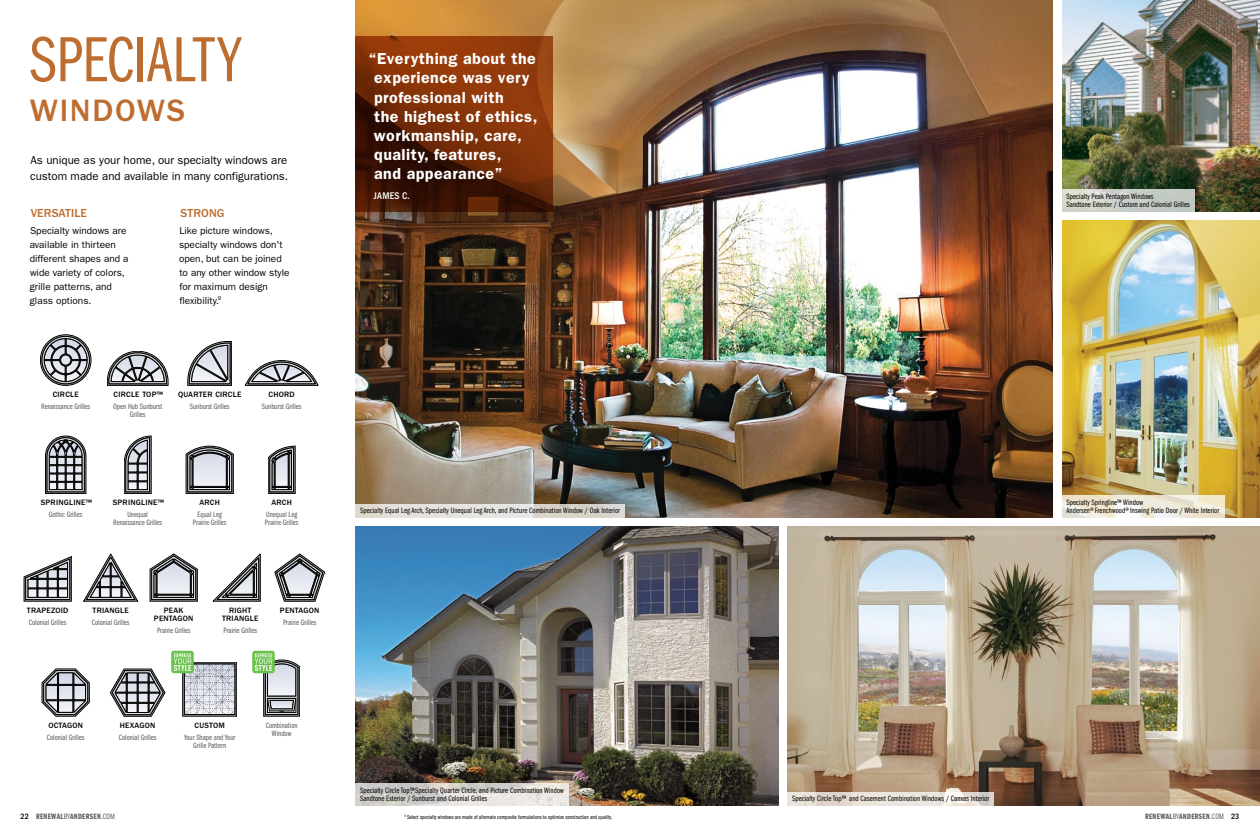
<style>
.page{position:relative;width:1260px;height:828px;background:#fff}
.page>*{position:absolute;margin:0;border:0;box-sizing:border-box;transform-origin:0 0}
.t1{font:66px "ITC Franklin Gothic Std Bk Cp";color:#be6d30}
.t2{font:500 32px "ITC Franklin Gothic Std";letter-spacing:.05em;color:#be6d30}
.t3{font:600 16px/19.2px "ITC Franklin Gothic Std";letter-spacing:.03em;color:#fff}
.t4{font:500 12px "ITC Franklin Gothic Std";letter-spacing:.01em;color:#be6d30}
.t5{font:11.5px/16px "ITC Franklin Gothic Std";color:#000}
.t6{font:10px/14px "ITC Franklin Gothic Std";color:#000}
.t7{font:500 condensed 10px "ITC Franklin Gothic Std";letter-spacing:.02em;color:#fff}
.t8{font:8px/8.5px "ITC Franklin Gothic Std Bk Cp";letter-spacing:.01em;color:#000}
.t9{font:8px/8px "ITC Franklin Gothic Std Bk Cp";color:#58595b;text-align:center}
.t10{font:500 8px/8px "ITC Franklin Gothic Std";letter-spacing:.03em;color:#000;text-align:center}
.t11{font:8px "ITC Franklin Gothic Std Dm Cp";letter-spacing:.04em;color:#58595b}
.t12{font:6px "ITC Franklin Gothic Std Bk Cp";color:#000}
.s1{font-family:"ITC Franklin Gothic Std";font-weight:500;font-stretch:condensed;color:#000}
.s2{font-family:"ITC Franklin Gothic Std Bk Cp"}
</style>
<div class="page">
<img style="left:356px;top:0;width:697px;height:518px">
<img style="left:356px;top:526px;width:422px;height:280px">
<img style="left:788px;top:526px;width:472px;height:280px">
<img style="left:1062px;top:220px;width:198px;height:298px">
<img style="left:1062px;top:0;width:198px;height:212px">
<svg style="left:356px;top:783px;width:213px;height:23px;background:#dcd8d4"></svg>
<svg style="left:1062px;top:189px;width:132px;height:23px;background:#ccd0c8"></svg>
<svg style="left:1062px;top:495px;width:162px;height:23px;background:#efe9da"></svg>
<svg style="left:788px;top:792px;width:206px;height:14px;background:#e8e1d9"></svg>
<svg style="left:186px;top:446px;width:48px;height:48px;background:#93959a"></svg>
<svg style="left:268px;top:446px;width:27px;height:48px"></svg>
<svg style="left:245px;top:360px;width:73px;height:26px"></svg>
<svg style="left:40px;top:335px;width:51px;height:51px"></svg>
<svg style="left:107px;top:351px;width:61px;height:35px"></svg>
<svg style="left:42px;top:669px;width:48px;height:47px"></svg>
<svg style="left:110px;top:669px;width:55px;height:48px"></svg>
<svg style="left:150px;top:554px;width:48px;height:47px"></svg>
<svg style="left:275px;top:554px;width:50px;height:47px"></svg>
<svg style="left:188px;top:341px;width:44px;height:45px"></svg>
<svg style="left:45px;top:436px;width:41px;height:58px;background:#7b7d80"></svg>
<svg style="left:124px;top:436px;width:27px;height:58px;background:#898a8e"></svg>
<svg style="left:24px;top:556px;width:48px;height:45px"></svg>
<svg style="left:83px;top:554px;width:55px;height:47px"></svg>
<svg style="left:213px;top:554px;width:47px;height:47px"></svg>
<div style="left:171px;top:651px;width:23px;height:22px;background:#6bc14c;border-radius:3px"></div>
<svg style="left:174px;top:653px;width:63px;height:63px"></svg>
<div style="left:252px;top:651px;width:23px;height:22px;background:#6bc14c;border-radius:3px"></div>
<svg style="left:255px;top:653px;width:45px;height:63px"></svg>
<svg style="left:356px;top:36px;width:198px;height:176px;background:#6e2a08"></svg>
<svg style="left:356px;top:504px;width:269px;height:14px;background:#e1dcd7"></svg>
<h1 class="t1" style="left:30px;top:23px;width:213px">SPECIALTY</h1>
<h2 class="t2" style="left:30px;top:93px;width:157px">WINDOWS</h2>
<h3 class="t5" style="left:30px;top:152px;width:260px">As unique as your home, our specialty windows are custom made and available in many configurations.</h3>
<h3 class="t4" style="left:31px;top:207px;width:58px">VERSATILE</h3>
<p class="t6" style="left:30px;top:223px;width:101px">Specialty windows are available in thirteen different shapes and a wide variety of colors, grille patterns, and glass options.</p>
<h3 class="t4" style="left:181px;top:207px;width:46px">STRONG</h3>
<p class="t6" style="left:179px;top:223px;width:112px">Like picture windows, specialty windows don't open, but can be joined to any other window style for maximum design flexibility.<sup>9</sup></p>
<p class="t10" style="left:53px;top:390px;width:28px">CIRCLE</p>
<p class="t9" style="left:41px;top:402px;width:50px">Renaissance Grilles</p>
<p class="t10" style="left:114px;top:390px;width:51px">CIRCLE TOP™</p>
<p class="t9" style="left:113px;top:402px;width:51px">Open Hub Sunburst<br>Grilles</p>
<p class="t10" style="left:178px;top:390px;width:65px">QUARTER CIRCLE</p>
<p class="t9" style="left:190px;top:402px;width:41px">Sunburst Grilles</p>
<p class="t10" style="left:269px;top:390px;width:28px">CHORD</p>
<p class="t9" style="left:262px;top:402px;width:41px">Sunburst Grilles</p>
<p class="t10" style="left:41px;top:498px;width:53px">SPRINGLINE™</p>
<p class="t9" style="left:49px;top:510px;width:35px">Gothic Grilles</p>
<p class="t10" style="left:113px;top:498px;width:53px">SPRINGLINE™</p>
<p class="t9" style="left:113px;top:510px;width:50px">Unequal<br>Renaissance Grilles</p>
<p class="t10" style="left:199px;top:498px;width:22px">ARCH</p>
<p class="t9" style="left:193px;top:510px;width:35px">Equal Leg<br>Prairie Grilles</p>
<p class="t10" style="left:271px;top:498px;width:22px">ARCH</p>
<p class="t9" style="left:265px;top:510px;width:35px;text-align:left">Unequal Leg<br>Prairie Grilles</p>
<p class="t10" style="left:27px;top:606px;width:43px">TRAPEZOID</p>
<p class="t9" style="left:29px;top:618px;width:39px">Colonial Grilles</p>
<p class="t10" style="left:93px;top:606px;width:38px">TRIANGLE</p>
<p class="t9" style="left:92px;top:618px;width:39px">Colonial Grilles</p>
<p class="t10" style="left:154px;top:606px;width:41px">PEAK<br>PENTAGON</p>
<p class="t9" style="left:157px;top:626px;width:35px">Prairie Grilles</p>
<p class="t10" style="left:222px;top:606px;width:38px">RIGHT<br>TRIANGLE</p>
<p class="t9" style="left:224px;top:626px;width:35px">Prairie Grilles</p>
<p class="t10" style="left:280px;top:606px;width:41px">PENTAGON</p>
<p class="t9" style="left:283px;top:618px;width:35px">Prairie Grilles</p>
<p class="t10" style="left:48px;top:721px;width:36px">OCTAGON</p>
<p class="t9" style="left:47px;top:733px;width:39px">Colonial Grilles</p>
<p class="t10" style="left:120px;top:721px;width:37px">HEXAGON</p>
<p class="t9" style="left:119px;top:733px;width:39px">Colonial Grilles</p>
<p class="t10" style="left:195px;top:721px;width:32px">CUSTOM</p>
<p class="t9" style="left:184px;top:733px;width:53px">Your Shape and Your<br>Grille Pattern</p>
<p class="t9" style="left:266px;top:721px;width:33px">Combination<br>Window</p>
<h3 class="t3" style="left:374px;top:49px;width:165px;text-indent:-5px">“Everything about the experience was very professional with<br>the highest of ethics, workmanship, care, quality, features,<br>and appearance”</h3>
<p class="t7" style="left:374px;top:190px;width:38px">JAMES C.</p>
<p class="t8" style="left:360px;top:507px;width:262px">Specialty Equal Leg Arch, Specialty Unequal Leg Arch, and Picture Combination Window / Oak Interior</p>
<p class="t8" style="left:360px;top:786px;width:205px">Specialty Circle Top™, Specialty Quarter Circle, and Picture Combination Window<br>Sandtone Exterior / Sunburst and Colonial Grilles</p>
<p class="t8" style="left:1067px;top:192px;width:125px">Specialty Peak Pentagon Windows<br>Sandtone Exterior / Custom and Colonial Grilles</p>
<p class="t8" style="left:1067px;top:498px;width:154px">Specialty Springline™ Window<br>Andersen® Frenchwood® Inswing Patio Door / White Interior</p>
<p class="t8" style="left:792px;top:795px;width:199px">Specialty Circle Top™ and Casement Combination Windows / Canvas Interior</p>
<p class="t11" style="left:21px;top:812px;width:96px"><span class="s1">22</span> RENEWAL<span class="s2">BY</span>ANDERSEN<span class="s2">.COM</span></p>
<p class="t11" style="left:1145px;top:812px;width:96px">RENEWAL<span class="s2">BY</span>ANDERSEN<span class="s2">.COM</span> <span class="s1">23</span></p>
<p class="t12" style="left:404px;top:814px;width:209px"><sup>9</sup> Select specialty windows are made of alternate composite formulations to optimize construction and quality.</p>
</div>
